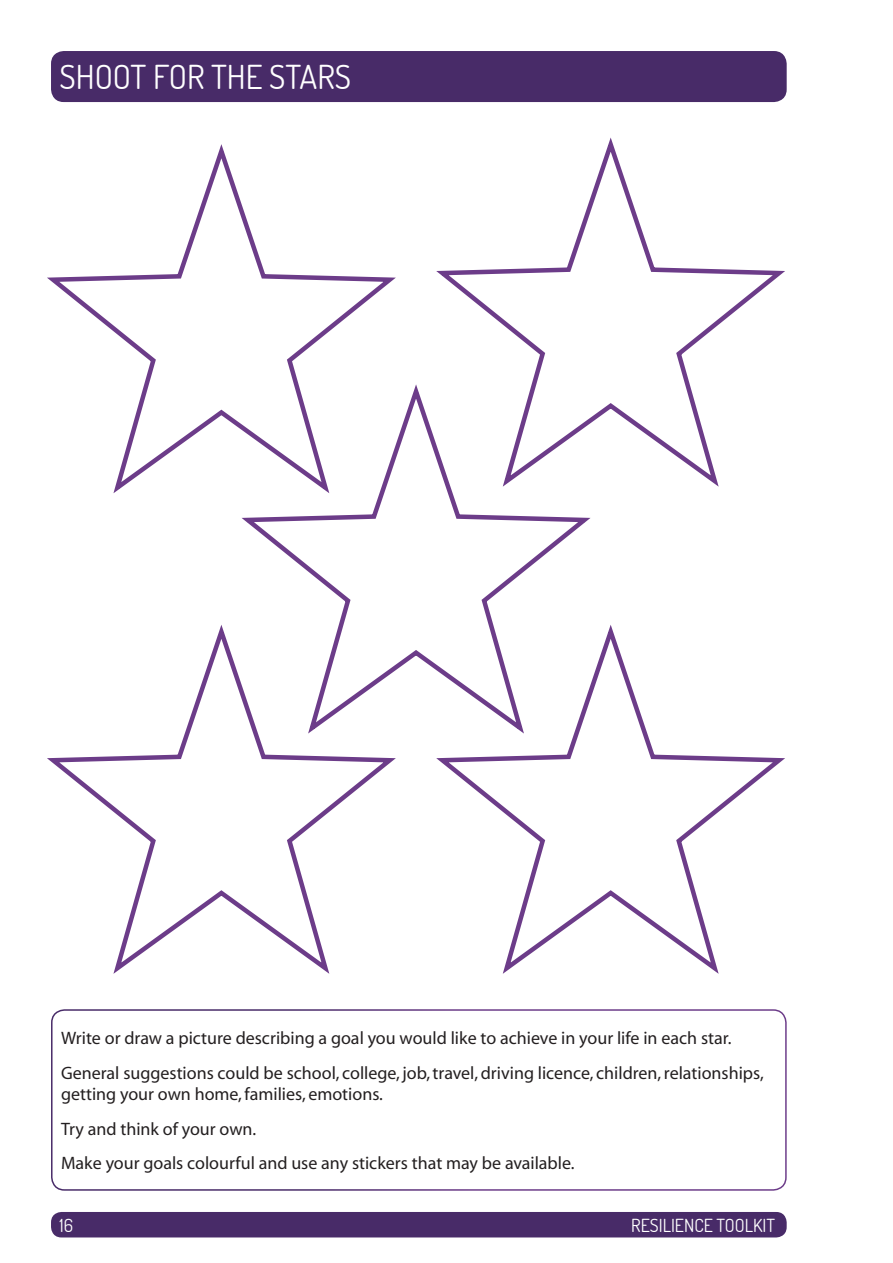
<style>
.page{position:relative;width:893px;height:1263px;background:#fff}
.page>*{position:absolute;margin:0;border:0;box-sizing:border-box;transform-origin:0 0}
.t1{font:33px "Dosis";color:#fff}
.t2{font:18px/34.3px "Myriad";color:#231f20}
.t3{font:18px "Dosis";color:#fff}
</style>
<div class="page">
<div style="left:51px;top:1212px;width:736px;height:25px;background:#482b68;border-radius:10px"></div>
<div style="left:51px;top:51px;width:736px;height:51px;background:#482b68;border-radius:13px"></div>
<div style="left:51px;top:1009px;width:736px;height:182px;border:2px solid #fff;border-radius:13px"></div>
<svg style="left:47px;top:145px;width:349px;height:348px"></svg>
<svg style="left:47px;top:626px;width:349px;height:348px"></svg>
<svg style="left:235px;top:386px;width:356px;height:353px"></svg>
<svg style="left:430px;top:139px;width:355px;height:353px"></svg>
<svg style="left:430px;top:626px;width:355px;height:348px"></svg>
<h1 class="t1" style="left:60px;top:56px;width:293px">SHOOT FOR THE STARS</h1>
<p class="t2" style="left:61px;top:1022px;width:704px">Write or draw a picture describing a goal you would like to achieve in your life in each star.<br>General suggestions could be school, college, job, travel, driving licence, children, relationships,</p>
<p class="t2" style="left:61px;top:1078px;width:515px">getting your own home, families, emotions.<br>Try and think of your own.<br>Make your goals colourful and use any stickers that may be available.</p>
<p class="t3" style="left:60px;top:1213px;width:15px">16</p>
<p class="t3" style="left:631px;top:1213px;width:145px">RESILIENCE TOOLKIT</p>
</div>
